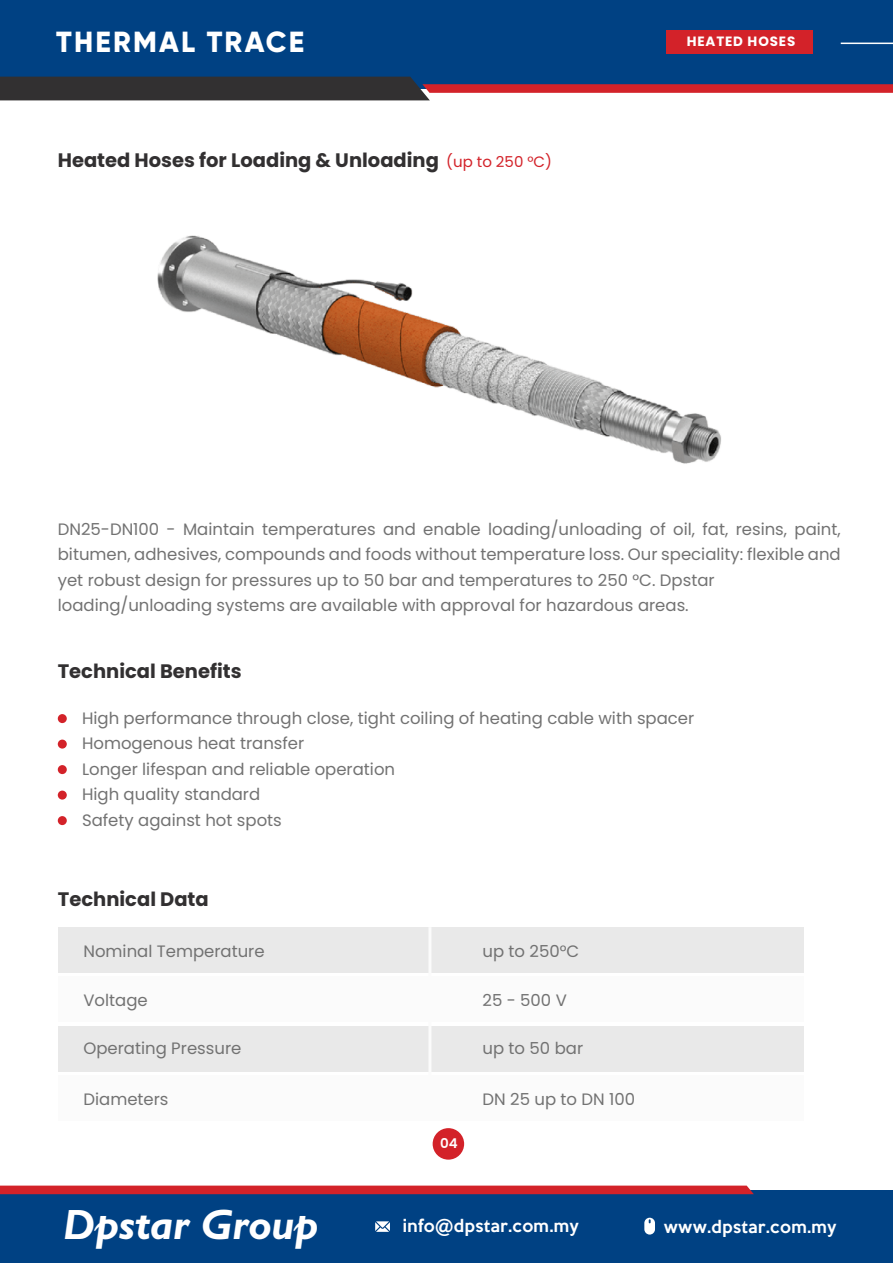
<style>
.page{position:relative;width:893px;height:1263px;background:#fff}
.page>*{position:absolute;margin:0;border:0;box-sizing:border-box;transform-origin:0 0}
.t1{font:italic 700 42.45px "Gill Sans";color:#fff}
.t2{font:800 29.1px "Gilroy";letter-spacing:.075em;color:#fff}
.t3{font:700 19.5px "Poppins";color:#323031}
.t4{font:16.5px/25.5px "Poppins";color:#727272}
.t5{font:500 15.9px "Keep Calm";letter-spacing:.025em;color:#fff}
.t6{font:700 13.5px "Poppins";letter-spacing:.065em;color:#fff}
.t7{font:600 13.5px "Poppins";color:#fff}
.s1{font-weight:400;font-size:15px;color:#d32229}
</style>
<div class="page">
<div style="left:0;top:1190px;width:893px;height:73px;background:#004183"></div>
<svg style="left:375px;top:1221px;width:15px;height:11px"></svg>
<svg style="left:644px;top:1218px;width:11px;height:16px"></svg>
<svg style="left:0;top:1185px;width:754px;height:9px;background:#d53138"></svg>
<img style="left:157px;top:235px;width:564px;height:229px">
<div style="left:58px;top:714px;width:9px;height:9px;background:#d32229;border-radius:50%"></div>
<div style="left:58px;top:740px;width:9px;height:8px;background:#d32229;border-radius:50%"></div>
<div style="left:58px;top:765px;width:9px;height:9px;background:#d32229;border-radius:50%"></div>
<div style="left:58px;top:790px;width:9px;height:10px;background:#d32229;border-radius:50%"></div>
<div style="left:58px;top:816px;width:9px;height:9px;background:#d32229;border-radius:50%"></div>
<div style="left:58px;top:927px;width:745px;height:45px;background:#e9e9e9"></div>
<div style="left:58px;top:977px;width:745px;height:45px;background:#fbfbfb"></div>
<div style="left:58px;top:1026px;width:745px;height:45px;background:#e9e9e9"></div>
<div style="left:58px;top:1076px;width:745px;height:45px;background:#fbfbfb"></div>
<hr style="left:428px;top:927px;width:3px;height:194px;background:#fbfbfb">
<div style="left:433px;top:1128px;width:31px;height:32px;background:#d32229;border-radius:50%"></div>
<div style="left:0;top:0;width:893px;height:89px;background:#004183"></div>
<svg style="left:0;top:77px;width:893px;height:23px"></svg>
<div style="left:667px;top:31px;width:146px;height:23px;background:#d32229"></div>
<hr style="left:841px;top:43px;width:52px;height:1px;background:#fff">
<h2 class="t2" style="left:56px;top:23px;width:249px">THERMAL TRACE</h2>
<p class="t6" style="left:687px;top:34px;width:110px">HEATED HOSES</p>
<p class="t3" style="left:58px;top:149px;width:496px">Heated Hoses for Loading &amp; Unloading <span class="s1">(up to 250 °C)</span></p>
<p class="t4" style="left:58px;top:516px;width:784px">DN25-DN100 - Maintain temperatures and enable loading/unloading of oil, fat, resins, paint, bitumen, adhesives, compounds and foods without temperature loss. Our speciality: flexible and yet robust design for pressures up to 50 bar and temperatures to 250 °C. Dpstar loading/unloading systems are available with approval for hazardous areas.</p>
<p class="t3" style="left:58px;top:660px;width:185px">Technical Benefits</p>
<p class="t4" style="left:82px;top:705px;width:614px">High performance through close, tight coiling of heating cable with spacer Homogenous heat transfer<br>Longer lifespan and reliable operation<br>High quality standard<br>Safety against hot spots</p>
<p class="t3" style="left:58px;top:888px;width:152px">Technical Data</p>
<p class="t4" style="left:83px;top:938px;width:183px">Nominal Temperature</p>
<p class="t4" style="left:83px;top:988px;width:66px">Voltage</p>
<p class="t4" style="left:83px;top:1036px;width:159px">Operating Pressure</p>
<p class="t4" style="left:83px;top:1087px;width:87px">Diameters</p>
<p class="t7" style="left:440px;top:1136px;width:19px">04</p>
<p class="t4" style="left:482px;top:938px;width:98px">up to 250°C</p>
<p class="t4" style="left:482px;top:988px;width:86px">25 - 500 V</p>
<p class="t4" style="left:482px;top:1036px;width:102px">up to 50 bar</p>
<p class="t4" style="left:482px;top:1087px;width:154px">DN 25 up to DN 100</p>
<h1 class="t1" style="left:63px;top:1198px;width:257px">Dpstar Group</h1>
<p class="t5" style="left:403px;top:1212px;width:178px">info@dpstar.com.my</p>
<p class="t5" style="left:664px;top:1212px;width:174px">www.dpstar.com.my</p>
</div>
